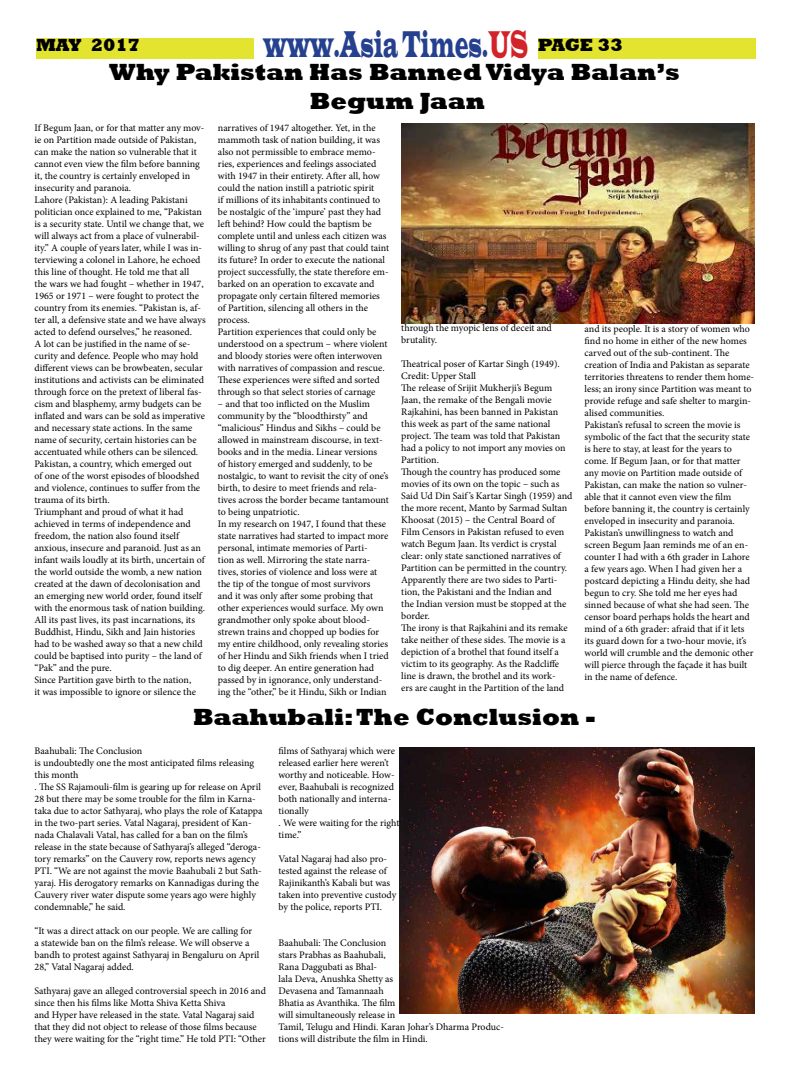
<style>
.page{position:relative;width:792px;height:1080px;background:#fff}
.page>*{position:absolute;margin:0;border:0;box-sizing:border-box;transform-origin:0 0}
.t1{font:38.3px "Latin Wide";color:#25408f;scale:.39 1}
.t2{font:800 24px/28.8px "Rockwell";color:#000;text-align:center}
.t3{font:800 18px "Rockwell";color:#000}
.t4{font:10px/12px "Minion Pro";color:#000}
.s1{color:#d2232a}
</style>
<div class="page">
<div style="left:36px;top:38px;width:720px;height:21px;background:#e2e42f"></div>
<div style="left:254px;top:35px;width:284px;height:24px;background:#fff"></div>
<img style="left:399px;top:747px;width:356px;height:266px">
<img style="left:401px;top:123px;width:354px;height:201px">
<h3 class="t3" style="left:36px;top:35px;width:106px">MAY 2017</h3>
<h1 class="t1" style="left:264px;top:20px;width:922px">www.Asia Times.<span class="s1">US</span> <sup>PAGE</sup> <sup>33</sup></h1>
<h2 class="t2" style="left:109px;top:58px;width:573px">Why Pakistan Has Banned Vidya Balan’s<br>Begum Jaan</h2>
<p class="t4" style="left:35px;top:121px;width:173px">If Begum Jaan, or for that matter any mov&shy;ie on Partition made outside of Pakistan, can make the nation so vulnerable that it cannot even view the film before banning it, the country is certainly enveloped in insecurity and paranoia.<br>Lahore (Pakistan): A leading Pakistani politician once explained to me, “Pakistan is a security state. Until we change that, we will always act from a place of vulnerabil&shy;ity.” A couple of years later, while I was in&shy;terviewing a colonel in Lahore, he echoed this line of thought. He told me that all<br>the wars we had fought – whether in 1947, 1965 or 1971 – were fought to protect the country from its enemies. “Pakistan is, af&shy;ter all, a defensive state and we have always acted to defend ourselves,” he reasoned.<br>A lot can be justified in the name of se&shy;curity and defence. People who may hold different views can be browbeaten, secular institutions and activists can be eliminated through force on the pretext of liberal fas&shy;cism and blasphemy, army budgets can be inflated and wars can be sold as imperative and necessary state actions. In the same name of security, certain histories can be accentuated while others can be silenced.<br>Pakistan, a country, which emerged out<br>of one of the worst episodes of bloodshed and violence, continues to suffer from the trauma of its birth.<br>Triumphant and proud of what it had achieved in terms of independence and freedom, the nation also found itself anxious, insecure and paranoid. Just as an infant wails loudly at its birth, uncertain of the world outside the womb, a new nation created at the dawn of decolonisation and an emerging new world order, found itself with the enormous task of nation building.<br>All its past lives, its past incarnations, its Buddhist, Hindu, Sikh and Jain histories had to be washed away so that a new child could be baptised into purity – the land of “Pak” and the pure.<br>Since Partition gave birth to the nation,<br>it was impossible to ignore or silence the</p>
<p class="t4" style="left:218px;top:121px;width:173px">narratives of 1947 altogether. Yet, in the mammoth task of nation building, it was also not permissible to embrace memo&shy;ries, experiences and feelings associated with 1947 in their entirety. After all, how could the nation instill a patriotic spirit<br>if millions of its inhabitants continued to be nostalgic of the ‘impure’ past they had left behind? How could the baptism be complete until and unless each citizen was willing to shrug of any past that could taint its future? In order to execute the national project successfully, the state therefore em&shy;barked on an operation to excavate and propagate only certain filtered memories of Partition, silencing all others in the process.<br>Partition experiences that could only be understood on a spectrum – where violent and bloody stories were often interwoven with narratives of compassion and rescue.<br>These experiences were sifted and sorted through so that select stories of carnage</p>
<p class="t4" style="left:401px;top:322px;width:152px">through the myopic lens of deceit and brutality.</p>
<p class="t4" style="left:401px;top:358px;width:173px">Theatrical poser of Kartar Singh (1949).<br>Credit: Upper Stall<br>The release of Srijit Mukherji’s Begum Jaan, the remake of the Bengali movie Rajkahini, has been banned in Pakistan this week as part of the same national project. The team was told that Pakistan had a policy to not import any movies on Partition.<br>Though the country has produced some movies of its own on the topic – such as Said Ud Din Saif ’s Kartar Singh (1959) and the more recent, Manto by Sarmad Sultan Khoosat (2015) – the Central Board of Film Censors in Pakistan refused to even watch Begum Jaan. Its verdict is crystal clear: only state sanctioned narratives of Partition can be permitted in the country.<br>Apparently there are two sides to Parti&shy;tion, the Pakistani and the Indian and<br>the Indian version must be stopped at the border.<br>The irony is that Rajkahini and its remake take neither of these sides. The movie is a depiction of a brothel that found itself a victim to its geography. As the Radcliffe line is drawn, the brothel and its work-<br>ers are caught in the Partition of the land</p>
<p class="t4" style="left:585px;top:322px;width:171px">and its people. It is a story of women who find no home in either of the new homes carved out of the sub-continent. The creation of India and Pakistan as separate territories threatens to render them home&shy;less; an irony since Partition was meant to provide refuge and safe shelter to margin&shy;alised communities.<br>Pakistan’s refusal to screen the movie is symbolic of the fact that the security state is here to stay, at least for the years to come. If Begum Jaan, or for that matter any movie on Partition made outside of Pakistan, can make the nation so vulner&shy;able that it cannot even view the film before banning it, the country is certainly enveloped in insecurity and paranoia.<br>Pakistan’s unwillingness to watch and screen Begum Jaan reminds me of an en&shy;counter I had with a 6th grader in Lahore a few years ago. When I had given her a postcard depicting a Hindu deity, she had begun to cry. She told me her eyes had sinned because of what she had seen. The censor board perhaps holds the heart and mind of a 6th grader: afraid that if it lets its guard down for a two-hour movie, it’s world will crumble and the demonic other will pierce through the façade it has built in the name of defence.</p>
<h2 class="t2" style="left:193px;top:703px;width:404px">Baahubali: The Conclusion -</h2>
<p class="t4" style="left:35px;top:745px;width:229px">Baahubali: The Conclusion<br>is undoubtedly one the most anticipated films releasing this month<br>. The SS Rajamouli-film is gearing up for release on April 28 but there may be some trouble for the film in Karna&shy;taka due to actor Sathyaraj, who plays the role of Katappa in the two-part series. Vatal Nagaraj, president of Kan&shy;nada Chalavali Vatal, has called for a ban on the film’s release in the state because of Sathyaraj’s alleged “deroga&shy;tory remarks” on the Cauvery row, reports news agency PTI. “We are not against the movie Baahubali 2 but Sath&shy;yaraj. His derogatory remarks on Kannadigas during the Cauvery river water dispute some years ago were highly condemnable,” he said.</p>
<p class="t4" style="left:35px;top:925px;width:226px">“It was a direct attack on our people. We are calling for<br>a statewide ban on the film’s release. We will observe a bandh to protest against Sathyaraj in Bengaluru on April 28,” Vatal Nagaraj added.</p>
<p class="t4" style="left:35px;top:985px;width:233px">Sathyaraj gave an alleged controversial speech in 2016 and since then his films like Motta Shiva Ketta Shiva<br>and Hyper have released in the state. Vatal Nagaraj said that they did not object to release of those films because they were waiting for the “right time.” He told PTI: “Other</p>
<p class="t4" style="left:218px;top:397px;width:173px">– and that too inflicted on the Muslim community by the “bloodthirsty” and “malicious” Hindus and Sikhs – could be allowed in mainstream discourse, in text&shy;books and in the media. Linear versions<br>of history emerged and suddenly, to be nostalgic, to want to revisit the city of one’s birth, to desire to meet friends and rela&shy;tives across the border became tantamount to being unpatriotic.<br>In my research on 1947, I found that these state narratives had started to impact more personal, intimate memories of Parti-<br>tion as well. Mirroring the state narra&shy;tives, stories of violence and loss were at the tip of the tongue of most survivors<br>and it was only after some probing that other experiences would surface. My own grandmother only spoke about blood&shy;strewn trains and chopped up bodies for my entire childhood, only revealing stories of her Hindu and Sikh friends when I tried to dig deeper. An entire generation had passed by in ignorance, only understand&shy;ing the “other,” be it Hindu, Sikh or Indian</p>
<p class="t4" style="left:279px;top:745px;width:122px">films of Sathyaraj which were released earlier here weren’t worthy and noticeable. How&shy;ever, Baahubali is recognized both nationally and interna&shy;tionally<br>. We were waiting for the right time.”</p>
<p class="t4" style="left:279px;top:853px;width:119px">Vatal Nagaraj had also pro&shy;tested against the release of<br>Rajinikanth’s Kabali but was taken into preventive custody by the police, reports PTI.</p>
<p class="t4" style="left:279px;top:937px;width:227px">Baahubali: The Conclusion<br>stars Prabhas as Baahubali,<br>Rana Daggubati as Bhal-<br>lala Deva, Anushka Shetty as<br>Devasena and Tamannaah<br>Bhatia as Avanthika. The film<br>will simultaneously release in<br>Tamil, Telugu and Hindi. Karan Johar’s Dharma Produc&shy;tions will distribute the film in Hindi.</p>
</div>
